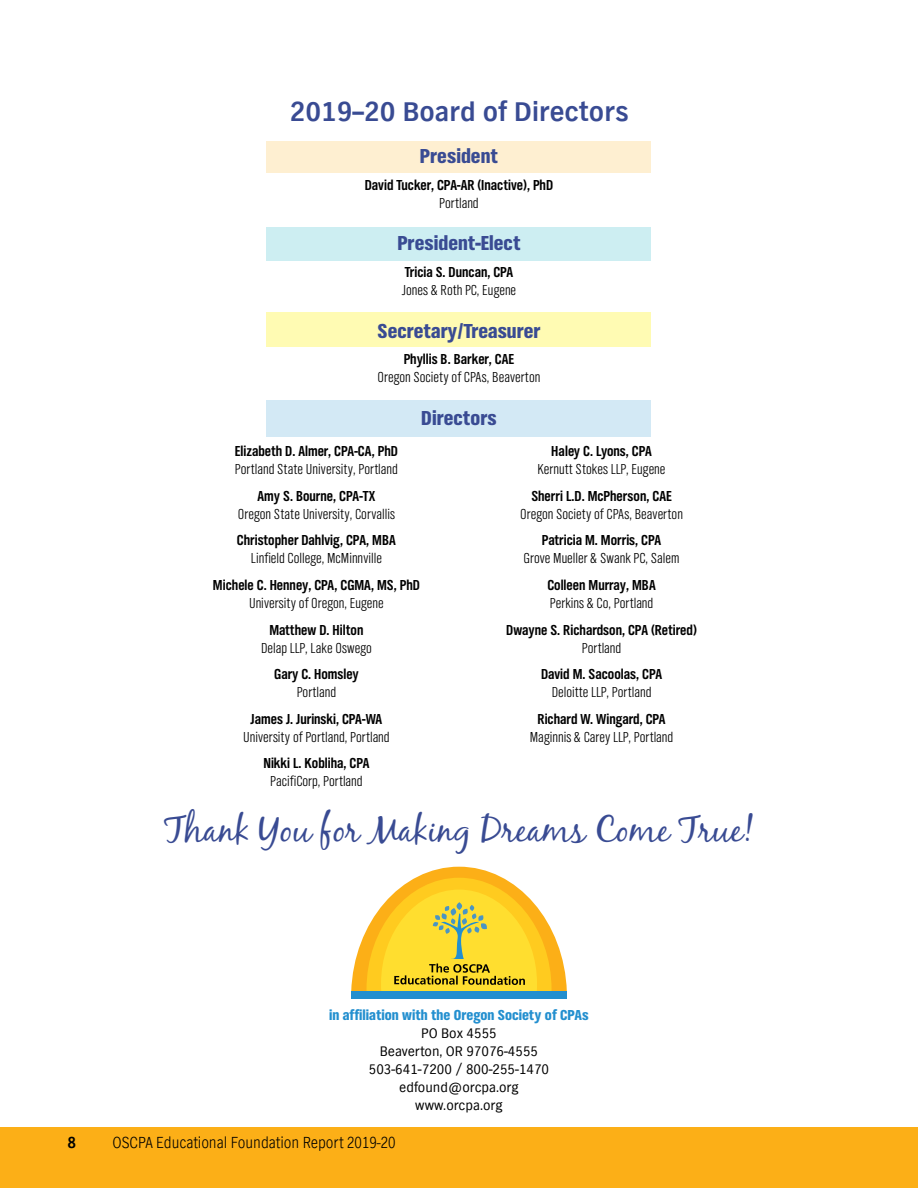
<style>
.page{position:relative;width:918px;height:1188px;background:#fff}
.page>*{position:absolute;margin:0;border:0;box-sizing:border-box;transform-origin:0 0}
.t1{font:36px "Black Jack";color:#394b93}
.t2{font:700 28.5px "TV Nord EF";color:#394b93}
.t3{font:900 21px "TV Nord Cond EF";color:#394b93}
.t4{font:300 16.5px "TV Nord EF";color:#000;scale:.9 1}
.t5{font:700 16.5px "TV Nord EF";color:#000;scale:.95 1}
.t6{font:300 15px "TV Nord Cond EF";color:#000}
.t7{font:700 15px "TV Nord Cond EF";color:#000}
.t8{font:900 15px "TV Nord Cond EF";color:#238fcf}
.t9{font:14.25px/18px "TV Nord EF";color:#000;text-align:center}
</style>
<div class="page">
<div style="left:0;top:1127px;width:918px;height:61px;background:#fcaf17"></div>
<div style="left:267px;top:400px;width:384px;height:37px;background:#d3e9f5"></div>
<div style="left:267px;top:141px;width:384px;height:31px;background:#feefd1"></div>
<div style="left:267px;top:227px;width:384px;height:33px;background:#cdeef2"></div>
<div style="left:267px;top:312px;width:384px;height:35px;background:#fffbb3"></div>
<svg style="left:351px;top:867px;width:216px;height:124px"></svg>
<div style="left:351px;top:991px;width:216px;height:8px;background:#238fcf"></div>
<h2 class="t2" style="left:290px;top:95px;width:340px">2019–20 Board of Directors</h2>
<h3 class="t3" style="left:420px;top:145px;width:80px">President</h3>
<p class="t7" style="left:365px;top:177px;width:190px">David Tucker, CPA-AR (Inactive), PhD</p>
<p class="t6" style="left:439px;top:195px;width:41px">Portland</p>
<h3 class="t3" style="left:397px;top:232px;width:125px">President-Elect</h3>
<p class="t7" style="left:405px;top:264px;width:110px">Tricia S. Duncan, CPA</p>
<p class="t6" style="left:402px;top:282px;width:116px">Jones &amp; Roth PC, Eugene</p>
<h3 class="t3" style="left:378px;top:319px;width:164px">Secretary/Treasurer</h3>
<p class="t7" style="left:404px;top:351px;width:112px">Phyllis B. Barker, CAE</p>
<p class="t6" style="left:378px;top:370px;width:164px">Oregon Society of CPAs, Beaverton</p>
<h3 class="t3" style="left:421px;top:406px;width:77px">Directors</h3>
<p class="t7" style="left:235px;top:443px;width:165px">Elizabeth D. Almer, CPA-CA, PhD</p>
<p class="t6" style="left:235px;top:461px;width:164px">Portland State University, Portland</p>
<p class="t7" style="left:258px;top:487px;width:119px">Amy S. Bourne, CPA-TX</p>
<p class="t6" style="left:238px;top:506px;width:158px">Oregon State University, Corvallis</p>
<p class="t7" style="left:237px;top:532px;width:160px">Christopher Dahlvig, CPA, MBA</p>
<p class="t6" style="left:251px;top:551px;width:133px">Linfield College, McMinnville</p>
<p class="t7" style="left:213px;top:577px;width:208px">Michele C. Henney, CPA, CGMA, MS, PhD</p>
<p class="t6" style="left:249px;top:595px;width:136px">University of Oregon, Eugene</p>
<p class="t7" style="left:270px;top:621px;width:95px">Matthew D. Hilton</p>
<p class="t6" style="left:261px;top:640px;width:112px">Delap LLP, Lake Oswego</p>
<p class="t7" style="left:274px;top:666px;width:86px">Gary C. Homsley</p>
<p class="t6" style="left:297px;top:684px;width:41px">Portland</p>
<p class="t7" style="left:251px;top:711px;width:133px">James J. Jurinski, CPA-WA</p>
<p class="t6" style="left:243px;top:729px;width:148px">University of Portland, Portland</p>
<p class="t7" style="left:263px;top:755px;width:108px">Nikki L. Kobliha, CPA</p>
<p class="t6" style="left:270px;top:774px;width:94px">PacifiCorp, Portland</p>
<p class="t7" style="left:551px;top:443px;width:102px">Haley C. Lyons, CPA</p>
<p class="t6" style="left:538px;top:461px;width:130px">Kernutt Stokes LLP, Eugene</p>
<p class="t7" style="left:531px;top:487px;width:142px">Sherri L.D. McPherson, CAE</p>
<p class="t6" style="left:520px;top:506px;width:164px">Oregon Society of CPAs, Beaverton</p>
<p class="t7" style="left:542px;top:532px;width:121px">Patricia M. Morris, CPA</p>
<p class="t6" style="left:524px;top:551px;width:157px">Grove Mueller &amp; Swank PC, Salem</p>
<p class="t7" style="left:547px;top:577px;width:110px">Colleen Murray, MBA</p>
<p class="t6" style="left:550px;top:595px;width:105px">Perkins &amp; Co, Portland</p>
<p class="t7" style="left:506px;top:621px;width:192px">Dwayne S. Richardson, CPA (Retired)</p>
<p class="t6" style="left:582px;top:640px;width:41px">Portland</p>
<p class="t7" style="left:541px;top:666px;width:123px">David M. Sacoolas, CPA</p>
<p class="t6" style="left:552px;top:684px;width:101px">Deloitte LLP, Portland</p>
<p class="t7" style="left:538px;top:711px;width:130px">Richard W. Wingard, CPA</p>
<p class="t6" style="left:530px;top:729px;width:145px">Maginnis &amp; Carey LLP, Portland</p>
<h1 class="t1" style="left:164px;top:808px;width:591px">Thank You for Making Dreams Come True!</h1>
<p class="t8" style="left:329px;top:1007px;width:261px">in affiliation with the Oregon Society of CPAs</p>
<p class="t9" style="left:369px;top:1025px;width:182px">PO Box 4555<br>Beaverton, OR 97076-4555<br>503-641-7200 / 800-255-1470 edfound@orcpa.org www.orcpa.org</p>
<p class="t5" style="left:68px;top:1133px;width:11px">8</p>
<p class="t4" style="left:113px;top:1133px;width:316px">OSCPA Educational Foundation Report 2019-20</p>
</div>
